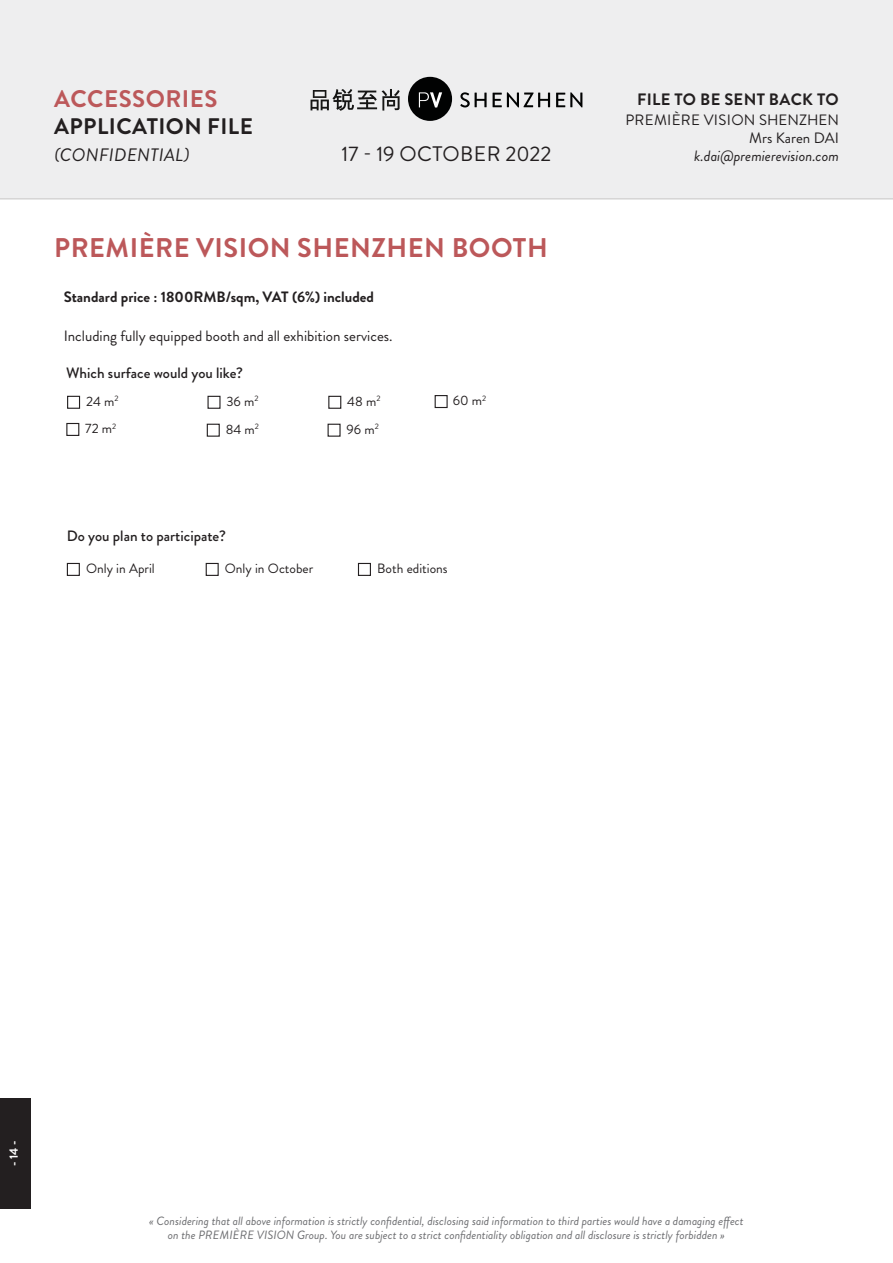
<style>
.page{position:relative;width:893px;height:1263px;background:#fff}
.page>*{position:absolute;margin:0;border:0;box-sizing:border-box;transform-origin:0 0}
.t1{font:700 27px "Brandon Grotesque";letter-spacing:.02em;color:#bc585a}
.t2{font:700 24px "Brandon Grotesque";letter-spacing:.02em;color:#bc585a}
.t3{font:700 22.5px "Brandon Grotesque";letter-spacing:.02em;color:#231f20}
.t4{font:21px "Brandon Grotesque";letter-spacing:.01em;color:#231f20}
.t5{font:italic 18px "Brandon Grotesque";letter-spacing:.02em;color:#231f20}
.t6{font:700 16.5px "Brandon Grotesque";letter-spacing:.02em;color:#231f20}
.t7{font:15px/18px "Brandon Grotesque";color:#231f20;text-align:right}
.t8{font:500 15px "Brandon Grotesque";color:#231f20}
.t9{font:700 15px "Brandon Grotesque";color:#231f20}
.t10{font:italic 15px "Brandon Grotesque";color:#231f20}
.Normal_e{font:13.5px "Brandon Grotesque";color:#231f20}
.t11{font:italic 12px/14.4px "Brandon Grotesque";color:#6c6d70;text-align:center}
.t12{font:700 12px "Brandon Grotesque";color:#fff}
</style>
<div class="page">
<div style="left:0;top:0;width:893px;height:198px;background:#eeeeef"></div>
<div style="left:0;top:1098px;width:31px;height:111px;background:#231f20"></div>
<hr style="left:0;top:198px;width:893px;height:2px;background:#231f20">
<svg style="left:460px;top:92px;width:122px;height:15px"></svg>
<div style="left:408px;top:77px;width:44px;height:44px;background:#010202;border-radius:50%"></div>
<svg style="left:419px;top:92px;width:23px;height:15px"></svg>
<svg style="left:311px;top:89px;width:89px;height:22px"></svg>
<div style="left:67px;top:563px;width:13px;height:13px;border:1px solid #231f20"></div>
<div style="left:206px;top:563px;width:13px;height:13px;border:1px solid #231f20"></div>
<div style="left:358px;top:563px;width:13px;height:13px;border:1px solid #231f20"></div>
<div style="left:435px;top:395px;width:13px;height:13px;border:1px solid #231f20"></div>
<div style="left:67px;top:396px;width:13px;height:13px;border:1px solid #231f20"></div>
<div style="left:207px;top:396px;width:14px;height:13px;border:1px solid #231f20"></div>
<div style="left:328px;top:396px;width:13px;height:13px;border:1px solid #231f20"></div>
<div style="left:207px;top:424px;width:13px;height:13px;border:1px solid #231f20"></div>
<div style="left:328px;top:424px;width:13px;height:13px;border:1px solid #231f20"></div>
<div style="left:66px;top:423px;width:13px;height:13px;border:1px solid #231f20"></div>
<h2 class="t2" style="left:54px;top:81px;width:165px">ACCESSORIES</h2>
<h3 class="t3" style="left:54px;top:110px;width:200px">APPLICATION FILE</h3>
<h3 class="t5" style="left:54px;top:142px;width:137px">(CONFIDENTIAL)</h3>
<h3 class="t4" style="left:342px;top:139px;width:211px">17 - 19 OCTOBER 2022</h3>
<p class="t1" style="left:54px;top:229px;width:495px">PREMIÈRE VISION SHENZHEN BOOTH</p>
<p class="t9" style="left:64px;top:286px;width:312px">Standard price : 1800RMB/sqm, VAT (6%) included</p>
<p class="t7" style="left:64px;top:327px;width:330px">Including fully equipped booth and all exhibition services.</p>
<p class="t8" style="left:66px;top:362px;width:178px">Which surface would you like?</p>
<p class="Normal_e" style="left:86px;top:392px;width:34px">24 m<sup>2</sup></p>
<p class="Normal_e" style="left:226px;top:392px;width:34px">36 m<sup>2</sup></p>
<p class="Normal_e" style="left:347px;top:392px;width:35px">48 m<sup>2</sup></p>
<p class="Normal_e" style="left:226px;top:420px;width:35px">84 m<sup>2</sup></p>
<p class="Normal_e" style="left:346px;top:420px;width:34px">96 m<sup>2</sup></p>
<p class="Normal_e" style="left:85px;top:419px;width:33px">72 m<sup>2</sup></p>
<p class="Normal_e" style="left:453px;top:391px;width:35px">60 m<sup>2</sup></p>
<p class="t8" style="left:67px;top:525px;width:160px">Do you plan to participate?</p>
<p class="Normal_e" style="left:86px;top:559px;width:70px">Only in April</p>
<p class="Normal_e" style="left:225px;top:559px;width:90px">Only in October</p>
<p class="Normal_e" style="left:377px;top:559px;width:72px">Both editions</p>
<h3 class="t6" style="left:637px;top:88px;width:203px">FILE TO BE SENT BACK TO</h3>
<p class="t7" style="left:625px;top:111px;width:215px">PREMIÈRE VISION SHENZHEN<br>Mrs Karen DAI</p>
<p class="t10" style="left:694px;top:145px;width:146px">k.dai@premierevision.com</p>
<p class="t12" style="left:5px;top:1166px;width:27px;rotate:-90deg">- 14 -</p>
<p class="t11" style="left:149px;top:1214px;width:596px">« Considering that all above information is strictly confidential, disclosing said information to third parties would have a damaging effect on the PREMIÈRE VISION Group. You are subject to a strict confidentiality obligation and all disclosure is strictly forbidden »</p>
</div>
